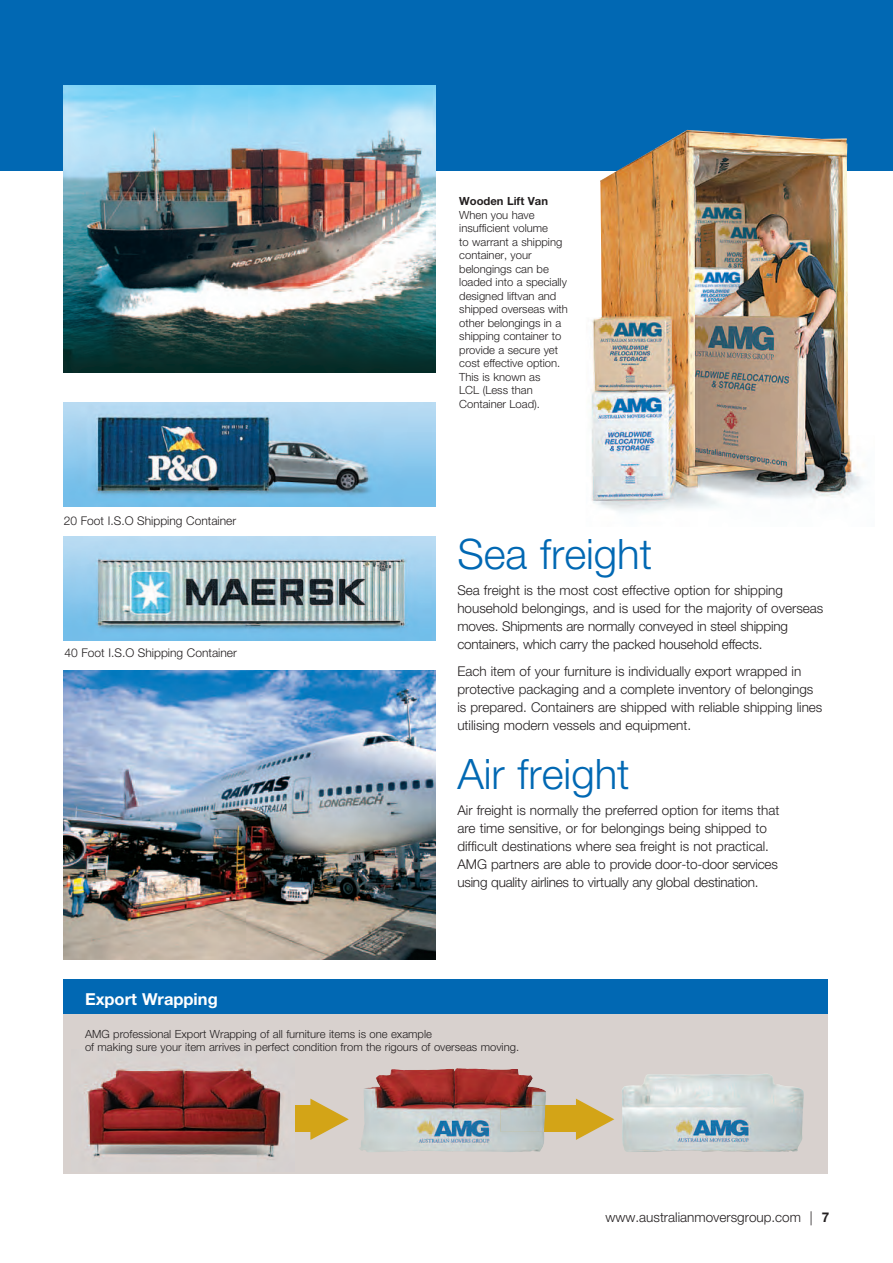
<style>
.page{position:relative;width:893px;height:1263px;background:#fff}
.page>*{position:absolute;margin:0;border:0;box-sizing:border-box;transform-origin:0 0}
.t1{font:300 42px "Helvetica Neue";color:#0168b3}
.t2{font:700 16.5px "Helvetica Neue";color:#fff}
.t3{font:300 13.5px/18px "Helvetica Neue";color:#231f20}
.t4{font:300 12px "Helvetica Neue";color:#231f20}
.t5{font:300 11.25px/13.5px "Helvetica Neue";color:#231f20}
.t6{font:700 11.25px "Helvetica Neue";color:#231f20}
.s1{font-weight:100;font-size:18.75px}
.s2{font-weight:700}
</style>
<div class="page">
<div style="left:0;top:0;width:893px;height:170px;background:#0168b3"></div>
<div style="left:64px;top:980px;width:764px;height:194px;background:#d8d1ce"></div>
<div style="left:64px;top:980px;width:764px;height:34px;background:#0168b3"></div>
<img style="left:64px;top:670px;width:372px;height:289px">
<img style="left:64px;top:536px;width:372px;height:105px">
<img style="left:64px;top:403px;width:372px;height:104px">
<img style="left:64px;top:86px;width:372px;height:287px">
<img style="left:622px;top:1074px;width:182px;height:78px">
<img style="left:84px;top:1065px;width:198px;height:95px">
<svg style="left:235px;top:1106px;width:75px;height:26px"></svg>
<svg style="left:310px;top:1099px;width:39px;height:41px"></svg>
<img style="left:586px;top:130px;width:289px;height:383px">
<div style="left:501px;top:1106px;width:80px;height:26px;background:#d3a417"></div>
<svg style="left:576px;top:1099px;width:38px;height:41px"></svg>
<img style="left:515px;top:1070px;width:31px;height:82px">
<img style="left:359px;top:1068px;width:156px;height:84px">
<img style="left:501px;top:1106px;width:44px;height:26px">
<p class="t4" style="left:64px;top:516px;width:174px">20 Foot I.S.O Shipping Container</p>
<p class="t4" style="left:64px;top:649px;width:174px">40 Foot I.S.O Shipping Container</p>
<p class="t2" style="left:85px;top:993px;width:134px">Export Wrapping</p>
<p class="t6" style="left:459px;top:197px;width:90px">Wooden Lift Van</p>
<p class="t5" style="left:459px;top:209px;width:110px">When you have insufficient volume<br>to warrant a shipping container, your belongings can be loaded into a specially designed liftvan and shipped overseas with other belongings in a shipping container to provide a secure yet cost effective option.<br>This is known as<br>LCL (Less than<br>Container Load).</p>
<h1 class="t1" style="left:457px;top:539px;width:196px">Sea freight</h1>
<p class="t3" style="left:457px;top:583px;width:367px">Sea freight is the most cost effective option for shipping household belongings, and is used for the majority of overseas moves. Shipments are normally conveyed in steel shipping containers, which carry the packed household effects.</p>
<p class="t3" style="left:457px;top:663px;width:367px">Each item of your furniture is individually export wrapped in protective packaging and a complete inventory of belongings is prepared. Containers are shipped with reliable shipping lines utilising modern vessels and equipment.</p>
<h1 class="t1" style="left:457px;top:759px;width:174px">Air freight</h1>
<p class="t3" style="left:457px;top:803px;width:324px">Air freight is normally the preferred option for items that are time sensitive, or for belongings being shipped to difficult destinations where sea freight is not practical.<br>AMG partners are able to provide door-to-door services using quality airlines to virtually any global destination.</p>
<p class="t5" style="left:85px;top:1028px;width:436px">AMG professional Export Wrapping of all furniture items is one example<br>of making sure your item arrives in perfect condition from the rigours of overseas moving.</p>
<p class="t3" style="left:605px;top:1210px;width:225px">www.australianmoversgroup.com <span class="s1">|</span> <span class="s2">7</span></p>
</div>
